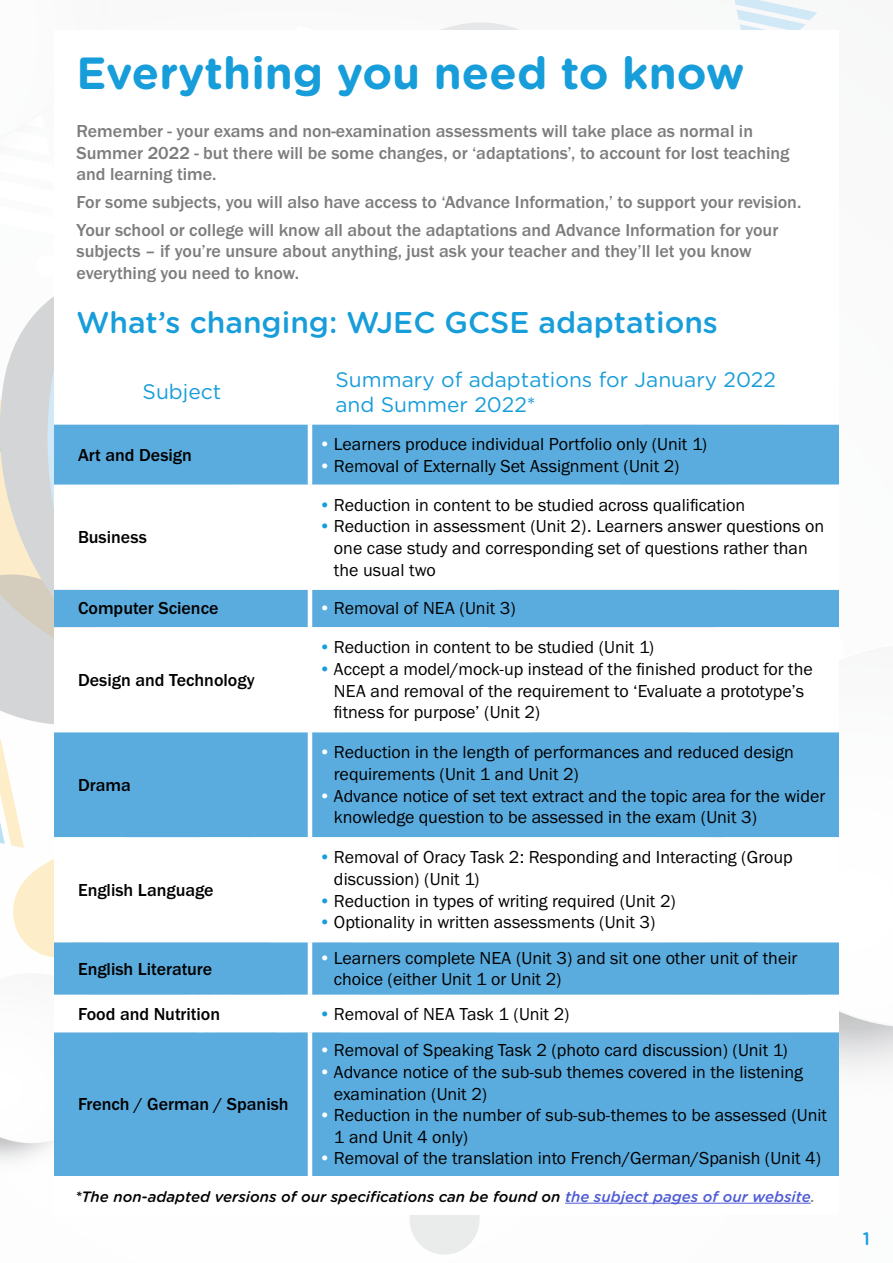
<style>
.page{position:relative;width:893px;height:1263px;background:#fff}
.page>*{position:absolute;margin:0;border:0;box-sizing:border-box;transform-origin:0 0}
.t1{font:700 45px "Gotham Rounded";color:#179dd9}
.t2{font:500 30px "Gotham Rounded";color:#179dd9}
.t3{font:21px "Gotham Rounded";color:#179dd9}
.t4{font:18px/21.6px "Franklin Gothic URW Boo";color:#000}
.t5{font:500 18px/21.6px "Franklin Gothic URW";color:#7c7c7c}
.t6{font:500 18px "Franklin Gothic URW";color:#000}
.t7{font:500 18px "Gotham Rounded";color:#179dd9}
.t8{font:italic 500 15px "Gotham Rounded";color:#000}
.s1{color:#fff}
.s2{color:#179dd9}
.s3{color:#4f5cd6}
.s4{color:#7c7c7c}
</style>
<div class="page">
<svg style="left:410px;top:1215px;width:70px;height:40px;fill:#eaebeb"></svg>
<svg style="left:8px;top:296px;width:46px;height:68px;fill:#d4d5d6"></svg>
<svg style="left:0;top:364px;width:54px;height:593px"></svg>
<svg style="left:839px;top:1026px;width:54px;height:44px"></svg>
<svg style="left:839px;top:1011px;width:44px;height:14px"></svg>
<svg style="left:0;top:1137px;width:54px;height:25px"></svg>
<svg style="left:54px;top:424px;width:785px;height:1px"></svg>
<div style="left:54px;top:425px;width:785px;height:751px;background:#5aacdf"></div>
<svg style="left:54px;top:485px;width:785px;height:547px"></svg>
<hr style="left:308px;top:357px;width:4px;height:68px;background:#fff">
<hr style="left:308px;top:425px;width:4px;height:60px;background:#fff">
<hr style="left:308px;top:485px;width:4px;height:105px;background:#fff">
<hr style="left:308px;top:590px;width:4px;height:37px;background:#fff">
<hr style="left:308px;top:627px;width:4px;height:105px;background:#fff">
<hr style="left:308px;top:732px;width:4px;height:105px;background:#fff">
<hr style="left:308px;top:837px;width:4px;height:105px;background:#fff">
<hr style="left:308px;top:942px;width:4px;height:53px;background:#fff">
<hr style="left:308px;top:995px;width:4px;height:37px;background:#fff">
<hr style="left:308px;top:1032px;width:4px;height:144px;background:#fff">
<hr style="left:565px;top:1203px;width:246px;height:1px;background:#4f5cd6">
<p class="t1" style="left:76px;top:40px;width:669px">Everything you need to know</p>
<p class="t5" style="left:76px;top:120px;width:714px">Remember - your exams and non-examination assessments will take place as normal in<br>Summer 2022 - but there will be some changes, or ‘adaptations’, to account for lost teaching and learning time.</p>
<p class="t5" style="left:76px;top:191px;width:726px">For some subjects, you will also have access to ‘Advance Information,’ to support your revision.</p>
<p class="t5" style="left:76px;top:218px;width:703px">Your school or college will know all about the adaptations and Advance Information for your subjects – if you’re unsure about anything, just ask your teacher and they’ll let you know everything you need to know.</p>
<p class="t2" style="left:76px;top:301px;width:643px">What’s changing: WJEC GCSE adaptations</p>
<p class="t3" style="left:143px;top:377px;width:80px">Subject</p>
<p class="t6" style="left:78px;top:444px;width:115px">Art and Design</p>
<p class="t6" style="left:78px;top:526px;width:71px">Business</p>
<p class="t3" style="left:335px;top:365px;width:442px">Summary of adaptations for January 2022</p>
<p class="t3" style="left:335px;top:390px;width:202px">and Summer 2022*</p>
<p class="t4" style="left:319px;top:433px;width:390px"><span class="s1">•</span> Learners produce individual Portfolio only (Unit 1)</p>
<p class="t4" style="left:319px;top:454px;width:362px"><span class="s1">•</span> Removal of Externally Set Assignment (Unit 2)</p>
<p class="t4" style="left:319px;top:494px;width:428px"><span class="s2">•</span> Reduction in content to be studied across qualification</p>
<p class="t4" style="left:334px;top:515px;width:492px;text-indent:-15px"><span class="s2">•</span> Reduction in assessment (Unit 2). Learners answer questions on one case study and corresponding set of questions rather than the usual two</p>
<p class="t6" style="left:78px;top:597px;width:142px">Computer Science</p>
<p class="t4" style="left:319px;top:597px;width:198px"><span class="s1">•</span> Removal of NEA (Unit 3)</p>
<p class="t6" style="left:78px;top:669px;width:178px">Design and Technology</p>
<p class="t6" style="left:78px;top:774px;width:54px">Drama</p>
<p class="t6" style="left:78px;top:879px;width:137px">English Language</p>
<p class="t4" style="left:319px;top:636px;width:337px"><span class="s2">•</span> Reduction in content to be studied (Unit 1)</p>
<p class="t4" style="left:334px;top:658px;width:480px;text-indent:-15px"><span class="s2">•</span> Accept a model/mock-up instead of the finished product for the<br>NEA and removal of the requirement to ‘Evaluate a prototype’s fitness for purpose’ (Unit 2)</p>
<p class="t4" style="left:334px;top:741px;width:461px;text-indent:-15px"><span class="s1">•</span> Reduction in the length of performances and reduced design requirements (Unit 1 and Unit 2)</p>
<p class="t4" style="left:334px;top:784px;width:493px;text-indent:-15px"><span class="s1">•</span> Advance notice of set text extract and the topic area for the wider knowledge question to be assessed in the exam (Unit 3)</p>
<p class="t4" style="left:334px;top:846px;width:460px;text-indent:-15px"><span class="s2">•</span> Removal of Oracy Task 2: Responding and Interacting (Group discussion) (Unit 1)</p>
<p class="t4" style="left:319px;top:889px;width:358px"><span class="s2">•</span> Reduction in types of writing required (Unit 2)</p>
<p class="t4" style="left:319px;top:911px;width:338px"><span class="s2">•</span> Optionality in written assessments (Unit 3)</p>
<p class="t6" style="left:78px;top:957px;width:136px">English Literature</p>
<p class="t4" style="left:334px;top:946px;width:465px;text-indent:-15px"><span class="s1">•</span> Learners complete NEA (Unit 3) and sit one other unit of their choice (either Unit 1 or Unit 2)</p>
<p class="t6" style="left:78px;top:1002px;width:144px">Food and Nutrition</p>
<p class="t4" style="left:319px;top:1002px;width:252px"><span class="s2">•</span> Removal of NEA Task 1 (Unit 2)</p>
<p class="t4" style="left:319px;top:1039px;width:470px"><span class="s1">•</span> Removal of Speaking Task 2 (photo card discussion) (Unit 1)</p>
<p class="t4" style="left:334px;top:1061px;width:470px;text-indent:-15px"><span class="s1">•</span> Advance notice of the sub-sub themes covered in the listening examination (Unit 2)</p>
<p class="t4" style="left:334px;top:1104px;width:495px;text-indent:-15px"><span class="s1">•</span> Reduction in the number of sub-sub-themes to be assessed (Unit<br>1 and Unit 4 only)</p>
<p class="t4" style="left:319px;top:1147px;width:504px"><span class="s1">•</span> Removal of the translation into French/German/Spanish (Unit 4)</p>
<p class="t8" style="left:75px;top:1186px;width:742px">*The non-adapted versions of our specifications can be found on <span class="s3">the subject pages of our website</span><span class="s4">.</span></p>
<p class="t6" style="left:78px;top:1093px;width:212px">French / German / Spanish</p>
<p class="t7" style="left:863px;top:1226px;width:9px">1</p>
</div>
